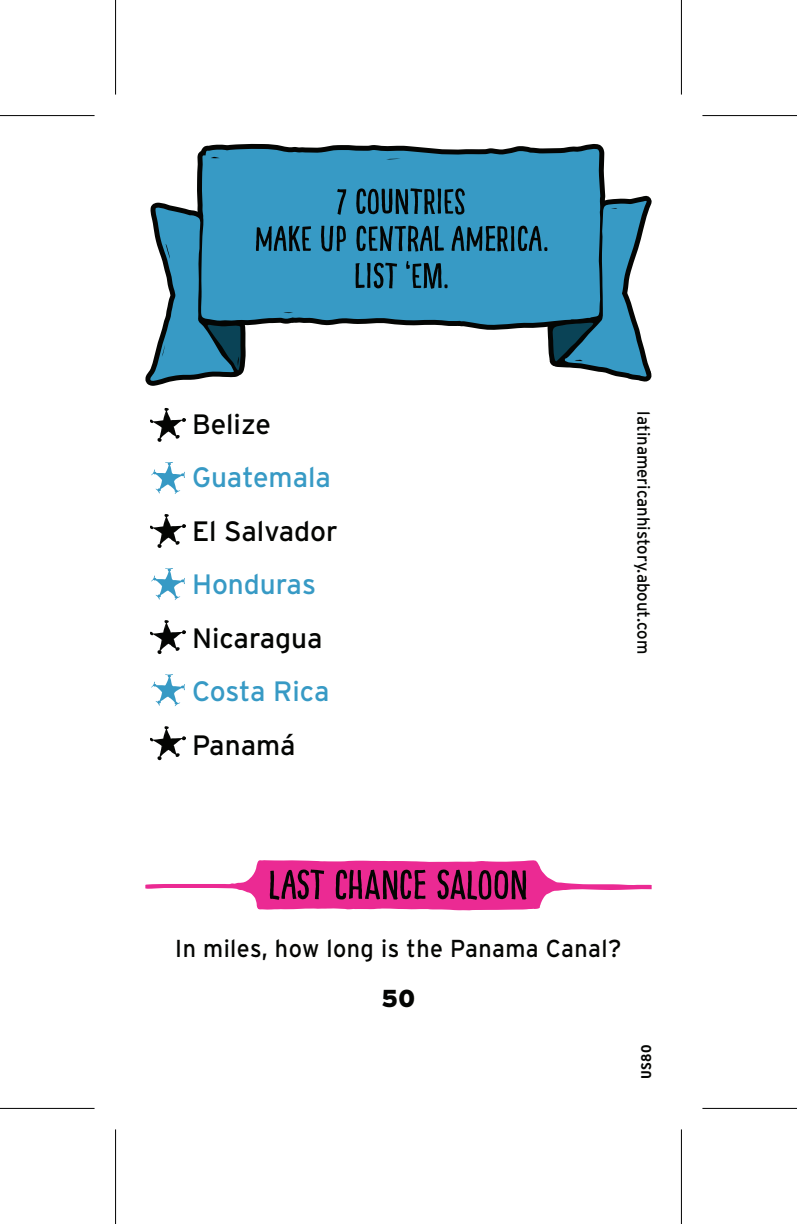
<style>
.page{position:relative;width:797px;height:1224px;background:#fff}
.page>*{position:absolute;margin:0;border:0;box-sizing:border-box;transform-origin:0 0}
.t1{font:28px "Interstate";color:#040503}
.t2{font:28px "Interstate";color:#379ac5}
.t3{font:24.5px "Interstate";letter-spacing:.02em;color:#040503;scale:.95 1}
.t4{font:900 24.5px "Interstate";color:#040503;scale:.95 1}
.t5{font:17.5px "Interstate";color:#040503;scale:.95 1}
.t6{font:700 14px "Interstate Condensed";color:#040503;scale:1.16 1}
</style>
<div class="page">
<svg style="left:145px;top:860px;width:506px;height:50px"></svg>
<svg style="left:151px;top:674px;width:34px;height:32px"></svg>
<svg style="left:145px;top:143px;width:507px;height:511px"></svg>
<svg style="left:150px;top:726px;width:36px;height:34px"></svg>
<div style="left:0;top:113px;width:94px;height:5px;background:#f4f4f4"></div>
<div style="left:702px;top:113px;width:95px;height:5px;background:#f4f4f4"></div>
<svg style="left:0;top:1108px;width:94px;height:1px"></svg>
<svg style="left:702px;top:1108px;width:95px;height:1px"></svg>
<div style="left:113px;top:0;width:5px;height:94px;background:#f6f6f6"></div>
<div style="left:113px;top:1129px;width:5px;height:94px;background:#f6f6f6"></div>
<hr style="left:0;top:115px;width:94px;height:1px;background:#000">
<hr style="left:702px;top:115px;width:95px;height:1px;background:#000">
<hr style="left:0;top:1107px;width:94px;height:1px;background:#000">
<hr style="left:702px;top:1107px;width:95px;height:1px;background:#000">
<hr style="left:115px;top:0;width:1px;height:94px;background:#000">
<hr style="left:115px;top:1129px;width:1px;height:94px;background:#000">
<hr style="left:680px;top:0;width:2px;height:94px;background:#000">
<hr style="left:680px;top:1129px;width:2px;height:94px;background:#000">
<p class="t1" style="left:192px;top:408px;width:80px">Belize</p>
<p class="t2" style="left:192px;top:461px;width:140px">Guatemala</p>
<p class="t1" style="left:192px;top:515px;width:147px">El Salvador</p>
<p class="t2" style="left:192px;top:568px;width:125px">Honduras</p>
<p class="t1" style="left:192px;top:622px;width:132px">Nicaragua</p>
<p class="t2" style="left:192px;top:675px;width:139px">Costa Rica</p>
<p class="t1" style="left:192px;top:729px;width:105px">Panamá</p>
<p class="t5" style="left:653px;top:411px;width:257px;rotate:90deg">latinamericanhistory.about.com</p>
<p class="t3" style="left:175px;top:933px;width:471px">In miles, how long is the Panama Canal?</p>
<p class="t4" style="left:381px;top:983px;width:37px">50</p>
<p class="t6" style="left:638px;top:1078px;width:31px;rotate:-90deg">US80</p>
</div>
